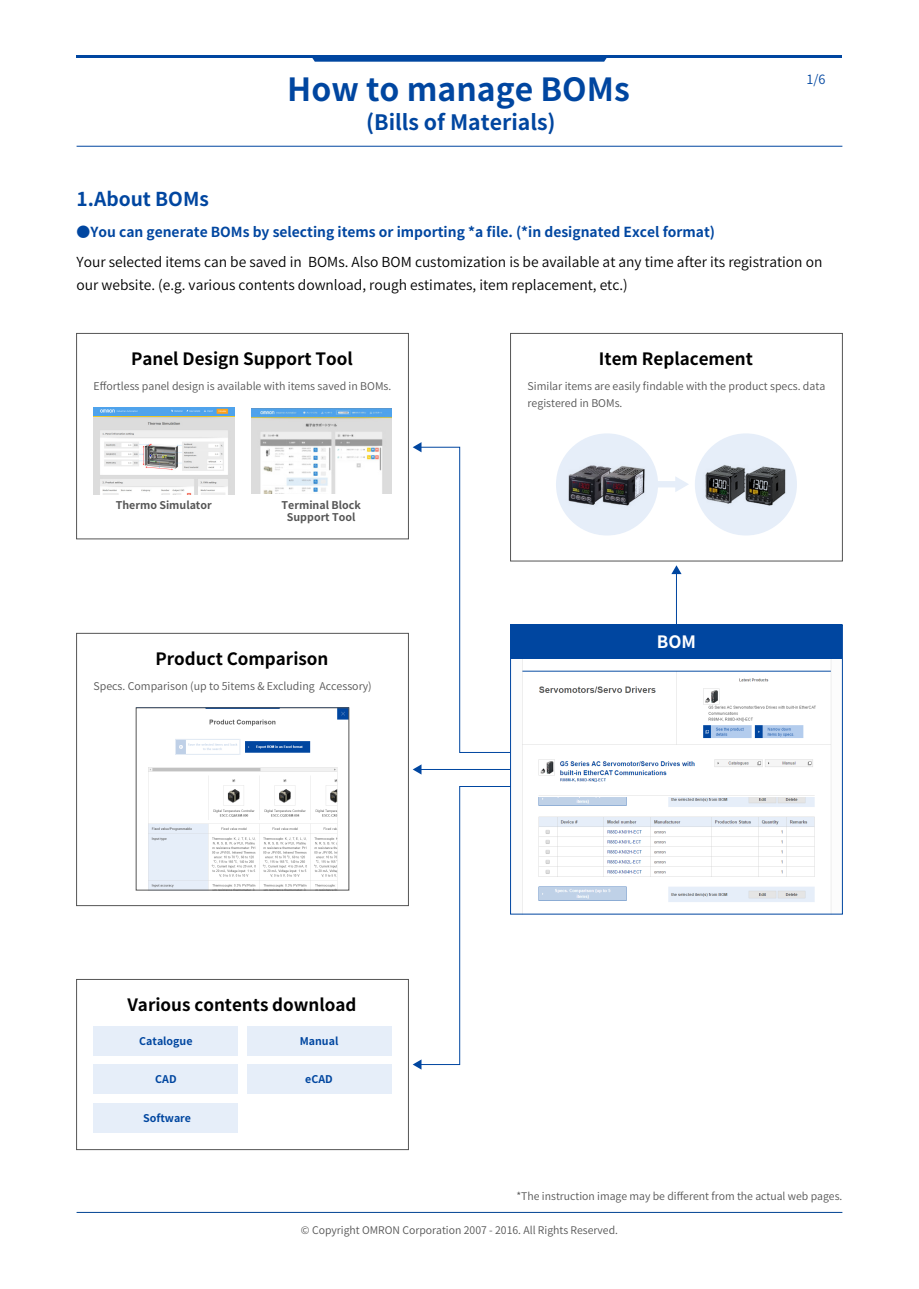
<style>
.page{position:relative;width:919px;height:1289px;background:#fff}
.page>*{position:absolute;margin:0;border:0;box-sizing:border-box;transform-origin:0 0}
.t1{font:700 31.95px "Source Han Sans JP";color:#0046a0}
.t2{font:700 21.3px "Source Han Sans JP";color:#0046a0}
.t3{font:700 19.2px "Source Han Sans JP";color:#0046a0}
.t4{font:700 16.95px "Source Han Sans JP";color:#000}
.t5{font:700 16.95px "Source Han Sans JP";color:#fff}
.t6{font:13.8px/23.4px "Source Han Sans JP";color:#000}
.t7{font:700 13.8px "Source Han Sans JP";color:#0046a0}
.t8{font:12.75px "Source Han Sans JP";color:#0046a0}
.t9{font:10.65px/17px "Source Han Sans JP";color:#555}
.t10{font:700 10.65px/12.8px "Source Han Sans JP";color:#555;text-align:center}
.t11{font:700 10.65px "Source Han Sans JP";color:#0046a0}
.t12{font:10.5px "Source Han Sans JP";color:#555}
</style>
<div class="page">
<hr style="left:77px;top:1212px;width:765px;height:1px;background:#004393">
<hr style="left:77px;top:55px;width:765px;height:3px;background:#0046a0">
<svg style="left:312px;top:58px;width:295px;height:4px"></svg>
<hr style="left:77px;top:146px;width:765px;height:1px;background:#0046a0">
<hr style="left:676px;top:572px;width:1px;height:75px;background:#0046a0">
<svg style="left:671px;top:565px;width:10px;height:9px"></svg>
<div style="left:76px;top:979px;width:332px;height:170px;background:#fff;border:1px solid #555"></div>
<div style="left:94px;top:1064px;width:144px;height:30px;background:#e6eef9"></div>
<div style="left:94px;top:1026px;width:144px;height:29px;background:#e6eef9"></div>
<div style="left:247px;top:1064px;width:144px;height:30px;background:#e6eef9"></div>
<div style="left:247px;top:1026px;width:144px;height:29px;background:#e6eef9"></div>
<div style="left:510px;top:333px;width:332px;height:228px;background:#fff;border:1px solid #555"></div>
<div style="left:694px;top:433px;width:102px;height:102px;background:#e6eef9;border-radius:50%"></div>
<img style="left:699px;top:457px;width:90px;height:55px">
<div style="left:556px;top:433px;width:102px;height:102px;background:#e6eef9;border-radius:50%"></div>
<img style="left:568px;top:465px;width:77px;height:41px">
<div style="left:644px;top:481px;width:33px;height:6px;background:#e6eef9"></div>
<svg style="left:675px;top:477px;width:14px;height:15px"></svg>
<div style="left:94px;top:1102px;width:144px;height:30px;background:#e6eef9"></div>
<div style="left:76px;top:333px;width:332px;height:206px;background:#fff;border:1px solid #555"></div>
<img style="left:251px;top:408px;width:140px;height:85px">
<div style="left:76px;top:633px;width:332px;height:272px;background:#fff;border:1px solid #555"></div>
<img style="left:148px;top:709px;width:199px;height:179px">
<div style="left:136px;top:707px;width:213px;height:183px;border:1px solid #555"></div>
<hr style="left:420px;top:769px;width:109px;height:1px;background:#0046a0">
<svg style="left:412px;top:764px;width:9px;height:10px"></svg>
<svg style="left:412px;top:442px;width:99px;height:311px"></svg>
<img style="left:512px;top:659px;width:320px;height:253px">
<div style="left:510px;top:625px;width:332px;height:34px;background:#0046a0"></div>
<svg style="left:412px;top:785px;width:99px;height:284px"></svg>
<img style="left:94px;top:408px;width:140px;height:86px">
<p class="t3" style="left:77px;top:188px;width:134px">1.About BOMs</p>
<p class="t1" style="left:287px;top:71px;width:344px">How to manage BOMs</p>
<p class="t2" style="left:366px;top:110px;width:191px">(Bills of Materials)</p>
<p class="t7" style="left:77px;top:224px;width:640px">●You can generate BOMs by selecting items or importing *a file. (*in designated Excel format)</p>
<p class="t8" style="left:806px;top:72px;width:21px">1/6</p>
<p class="t6" style="left:77px;top:250px;width:747px">Your selected items can be saved in BOMs. Also BOM customization is be available at any time after its registration on our website. (e.g. various contents download, rough estimates, item replacement, etc.)</p>
<p class="t4" style="left:131px;top:349px;width:223px">Panel Design Support Tool</p>
<p class="t9" style="left:94px;top:377px;width:299px">Effortless panel design is available with items saved in BOMs.</p>
<p class="t10" style="left:116px;top:498px;width:97px">Thermo Simulator</p>
<p class="t10" style="left:281px;top:498px;width:81px">Terminal Block<br>Support Tool</p>
<p class="t4" style="left:155px;top:649px;width:174px">Product Comparison</p>
<p class="t9" style="left:94px;top:677px;width:279px">Specs. Comparison (up to 5items &amp; Excluding Accessory)</p>
<p class="t4" style="left:127px;top:995px;width:230px">Various contents download</p>
<p class="t11" style="left:139px;top:1035px;width:55px">Catalogue</p>
<p class="t11" style="left:300px;top:1035px;width:40px">Manual</p>
<p class="t11" style="left:155px;top:1073px;width:23px">CAD</p>
<p class="t11" style="left:305px;top:1073px;width:29px">eCAD</p>
<p class="t11" style="left:143px;top:1111px;width:49px">Software</p>
<p class="t4" style="left:599px;top:349px;width:155px">Item Replacement</p>
<p class="t9" style="left:527px;top:377px;width:299px">Similar items are easily findable with the product specs. data registered in BOMs.</p>
<p class="t5" style="left:656px;top:632px;width:41px">BOM</p>
<p class="t12" style="left:516px;top:1189px;width:327px">*The instruction image may be different from the actual web pages.</p>
<p class="t12" style="left:301px;top:1223px;width:318px">© Copyright OMRON Corporation 2007 - 2016. All Rights Reserved.</p>
</div>
